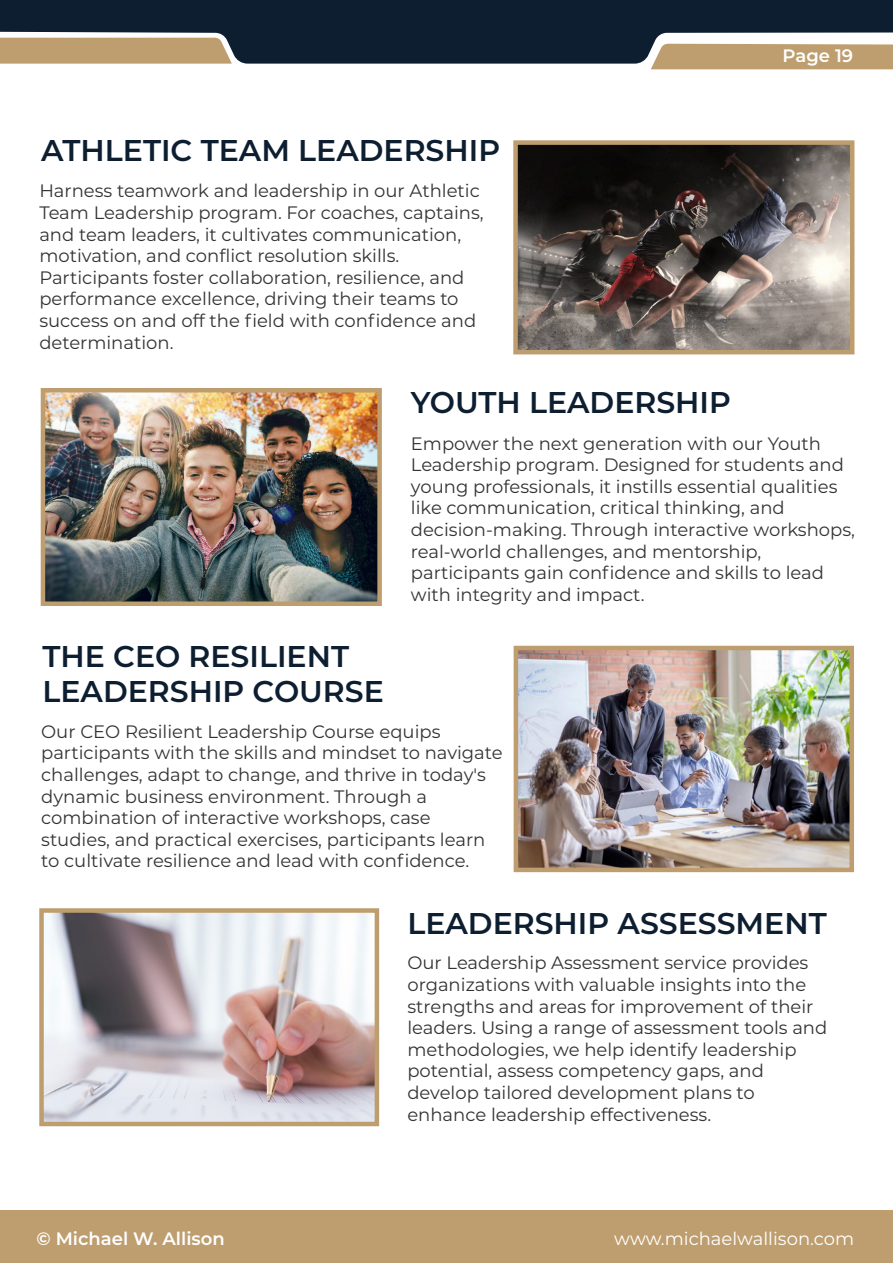
<style>
.page{position:relative;width:893px;height:1263px;background:#fff}
.page>*{position:absolute;margin:0;border:0;box-sizing:border-box;transform-origin:0 0}
.t1{font:600 30px/34.5px "Montserrat";color:#0d1e30}
.t2{font:18px/21.6px "Montserrat";color:#333}
.t3{font:600 18px "Montserrat";color:#fff}
.t4{font:18px "Montserrat";color:#fff}
</style>
<div class="page">
<svg style="left:651px;top:64px;width:242px;height:5px"></svg>
<svg style="left:0;top:0;width:893px;height:64px;background:#313c47"></svg>
<div style="left:0;top:38px;width:232px;height:26px;background:#be9e6e"></div>
<div style="left:0;top:1210px;width:893px;height:53px;background:#be9e6e"></div>
<img style="left:518px;top:145px;width:331px;height:204px">
<div style="left:513px;top:140px;width:341px;height:214px;border:4px solid #be9e6e"></div>
<img style="left:519px;top:651px;width:330px;height:216px">
<div style="left:514px;top:646px;width:340px;height:226px;border:4px solid #be9e6e"></div>
<img style="left:46px;top:393px;width:331px;height:208px">
<div style="left:41px;top:388px;width:341px;height:218px;border:4px solid #be9e6e"></div>
<img style="left:44px;top:913px;width:330px;height:208px">
<div style="left:39px;top:908px;width:340px;height:218px;border:4px solid #be9e6e"></div>
<h1 class="t1" style="left:41px;top:132px;width:461px">ATHLETIC TEAM LEADERSHIP</h1>
<p class="t2" style="left:39px;top:180px;width:446px">Harness teamwork and leadership in our Athletic Team Leadership program. For coaches, captains, and team leaders, it cultivates communication, motivation, and conflict resolution skills.<br>Participants foster collaboration, resilience, and performance excellence, driving their teams to success on and off the field with confidence and determination.</p>
<p class="t3" style="left:783px;top:43px;width:72px">Page 19</p>
<h1 class="t1" style="left:411px;top:384px;width:321px">YOUTH LEADERSHIP</h1>
<p class="t2" style="left:411px;top:432px;width:446px">Empower the next generation with our Youth Leadership program. Designed for students and young professionals, it instills essential qualities like communication, critical thinking, and decision-making. Through interactive workshops, real-world challenges, and mentorship, participants gain confidence and skills to lead with integrity and impact.</p>
<h1 class="t1" style="left:42px;top:638px;width:343px">THE CEO RESILIENT<br>LEADERSHIP COURSE</h1>
<p class="t2" style="left:41px;top:720px;width:463px">Our CEO Resilient Leadership Course equips participants with the skills and mindset to navigate challenges, adapt to change, and thrive in today's dynamic business environment. Through a combination of interactive workshops, case studies, and practical exercises, participants learn to cultivate resilience and lead with confidence.</p>
<h1 class="t1" style="left:407px;top:904px;width:421px">LEADERSHIP ASSESSMENT</h1>
<p class="t2" style="left:407px;top:951px;width:421px">Our Leadership Assessment service provides organizations with valuable insights into the strengths and areas for improvement of their leaders. Using a range of assessment tools and methodologies, we help identify leadership potential, assess competency gaps, and develop tailored development plans to enhance leadership effectiveness.</p>
<p class="t3" style="left:36px;top:1226px;width:190px">© Michael W. Allison</p>
<p class="t4" style="left:614px;top:1226px;width:241px">www.michaelwallison.com</p>
</div>
